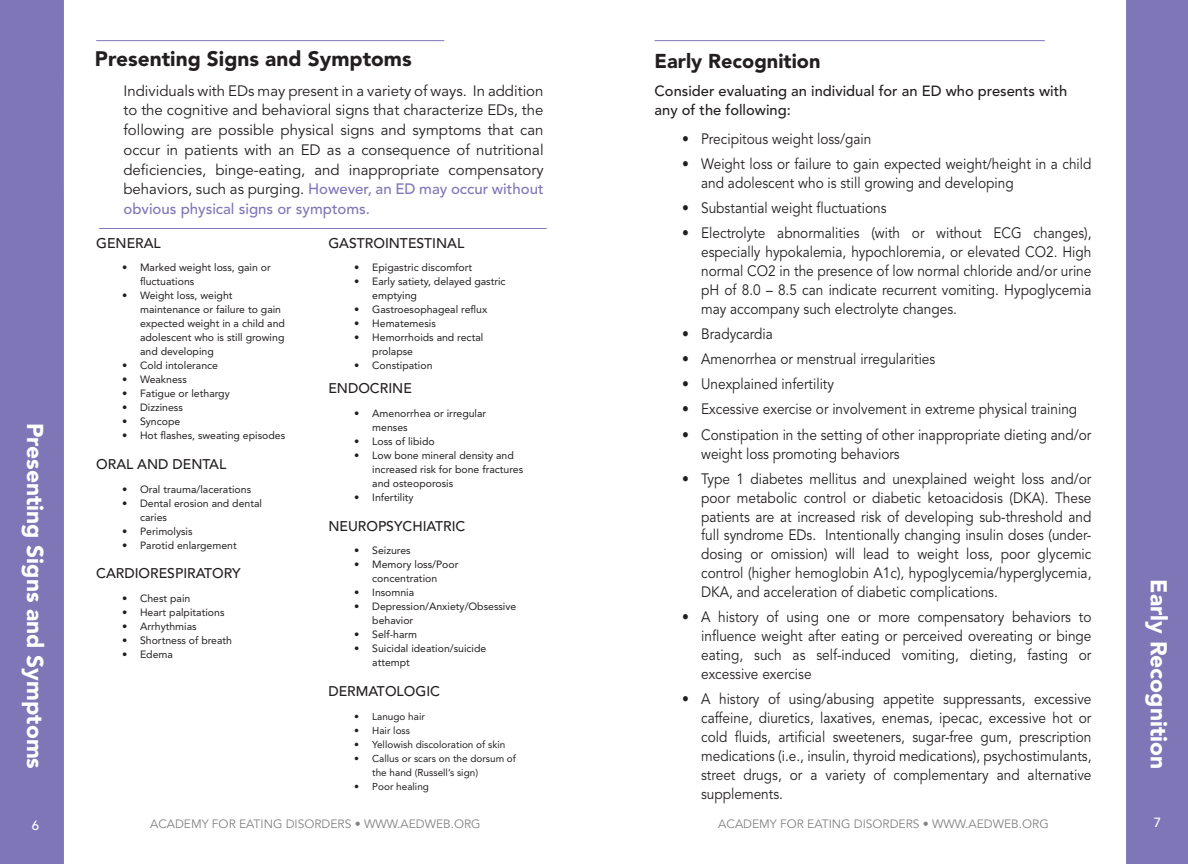
<style>
.page{position:relative;width:1188px;height:864px;background:#fff}
.page>*{position:absolute;margin:0;border:0;box-sizing:border-box;transform-origin:0 0}
.t1{font:900 22.8px "Avenir";color:#fff}
.t2{font:900 20.85px "Avenir";color:#231f20}
.t3{font:900 19.95px "Avenir";color:#231f20}
.t4{font:15px/18.9px "Avenir";color:#231f20;text-align:justify;scale:.91 1}
.t5{font:15px/19.8px "Avenir";color:#231f20;text-align:justify}
.t6{font:500 14.7px/18.9px "Avenir";color:#231f20}
.t7{font:500 13.95px "Avenir";color:#231f20}
.t8{font:500 13.2px "Avenir";color:#fff}
.t9{font:12px "Avenir";color:#808285}
.t10{font:10.5px/14px "Avenir";color:#231f20}
.t11{font:9.9px/14px "Avenir";color:#231f20}
.s1{font-weight:500;color:#7f76b7}
</style>
<div class="page">
<div style="left:0;top:0;width:64px;height:864px;background:#7f76b7"></div>
<div style="left:1126px;top:0;width:62px;height:864px;background:#7f76b7"></div>
<hr style="left:96px;top:40px;width:348px;height:1px;background:#7f76b7">
<hr style="left:99px;top:228px;width:448px;height:1px;background:#7f76b7">
<hr style="left:655px;top:40px;width:390px;height:1px;background:#7f76b7">
<h1 class="t1" style="left:44px;top:423px;width:348px;rotate:90deg">Presenting Signs and Symptoms</h1>
<h2 class="t2" style="left:95px;top:50px;width:318px">Presenting Signs and Symptoms</h2>
<p class="t5" style="left:123px;top:82px;width:422px">Individuals with EDs may present in a variety of ways. In addition to the cognitive and behavioral signs that characterize EDs, the following are possible physical signs and symptoms that can occur in patients with an ED as a consequence of nutritional deficiencies, binge-eating, and inappropriate compensatory behaviors, such as purging. <span class="s1">However, an ED may occur without obvious physical signs or symptoms.</span></p>
<p class="t7" style="left:96px;top:238px;width:66px">GENERAL</p>
<p class="t10" style="left:140px;top:261px;width:132px;text-indent:-18px">• Marked weight loss, gain or fluctuations</p>
<p class="t10" style="left:140px;top:289px;width:146px;text-indent:-18px">• Weight loss, weight maintenance or failure to gain expected weight in a child and adolescent who is still growing and developing</p>
<p class="t10" style="left:122px;top:359px;width:97px">• Cold intolerance</p>
<p class="t10" style="left:122px;top:373px;width:66px">• Weakness</p>
<p class="t10" style="left:122px;top:387px;width:109px">• Fatigue or lethargy</p>
<p class="t10" style="left:122px;top:401px;width:62px">• Dizziness</p>
<p class="t10" style="left:122px;top:415px;width:60px">• Syncope</p>
<p class="t10" style="left:122px;top:429px;width:165px">• Hot flashes, sweating episodes</p>
<p class="t7" style="left:96px;top:458px;width:132px">ORAL AND DENTAL</p>
<p class="t10" style="left:122px;top:483px;width:131px">• Oral trauma/lacerations</p>
<p class="t10" style="left:140px;top:497px;width:123px;text-indent:-18px">• Dental erosion and dental caries</p>
<p class="t10" style="left:122px;top:525px;width:72px">• Perimolysis</p>
<p class="t10" style="left:122px;top:539px;width:116px">• Parotid enlargement</p>
<p class="t7" style="left:96px;top:568px;width:146px">CARDIORESPIRATORY</p>
<p class="t10" style="left:122px;top:593px;width:70px">• Chest pain</p>
<p class="t10" style="left:122px;top:607px;width:104px">• Heart palpitations</p>
<p class="t10" style="left:122px;top:621px;width:76px">• Arrhythmias</p>
<p class="t10" style="left:122px;top:634px;width:112px">• Shortness of breath</p>
<p class="t10" style="left:122px;top:648px;width:52px">• Edema</p>
<p class="t7" style="left:328px;top:238px;width:137px">GASTROINTESTINAL</p>
<p class="t10" style="left:354px;top:262px;width:119px">• Epigastric discomfort</p>
<p class="t10" style="left:372px;top:275px;width:135px;text-indent:-18px">• Early satiety, delayed gastric emptying</p>
<p class="t10" style="left:354px;top:303px;width:134px">• Gastroesophageal reflux</p>
<p class="t10" style="left:354px;top:317px;width:83px">• Hematemesis</p>
<p class="t10" style="left:372px;top:331px;width:113px;text-indent:-18px">• Hemorrhoids and rectal prolapse</p>
<p class="t10" style="left:354px;top:359px;width:80px">• Constipation</p>
<p class="t7" style="left:328px;top:382px;width:85px">ENDOCRINE</p>
<p class="t10" style="left:372px;top:407px;width:116px;text-indent:-18px">• Amenorrhea or irregular menses</p>
<p class="t10" style="left:354px;top:435px;width:82px">• Loss of libido</p>
<p class="t10" style="left:372px;top:449px;width:152px;text-indent:-18px">• Low bone mineral density and increased risk for bone fractures and osteoporosis</p>
<p class="t10" style="left:354px;top:491px;width:61px">• Infertility</p>
<p class="t7" style="left:328px;top:520px;width:139px">NEUROPSYCHIATRIC</p>
<p class="t10" style="left:354px;top:545px;width:58px">• Seizures</p>
<p class="t10" style="left:354px;top:559px;width:106px;text-align:center">• Memory loss/Poor concentration</p>
<p class="t10" style="left:354px;top:587px;width:61px">• Insomnia</p>
<p class="t10" style="left:372px;top:601px;width:146px;text-indent:-18px">• Depression/Anxiety/Obsessive behavior</p>
<p class="t10" style="left:354px;top:629px;width:64px">• Self-harm</p>
<p class="t10" style="left:372px;top:642px;width:116px;text-indent:-18px">• Suicidal ideation/suicide attempt</p>
<p class="t7" style="left:328px;top:686px;width:113px">DERMATOLOGIC</p>
<p class="t11" style="left:354px;top:710px;width:72px">• Lanugo hair</p>
<p class="t11" style="left:354px;top:724px;width:57px">• Hair loss</p>
<p class="t11" style="left:354px;top:738px;width:152px">• Yellowish discoloration of skin</p>
<p class="t11" style="left:372px;top:752px;width:145px;text-indent:-18px">• Callus or scars on the dorsum of the hand (Russell’s sign)</p>
<p class="t11" style="left:354px;top:780px;width:76px">• Poor healing</p>
<h3 class="t3" style="left:655px;top:53px;width:167px">Early Recognition</h3>
<p class="t6" style="left:655px;top:83px;width:414px">Consider evaluating an individual for an ED who presents with any of the following:</p>
<p class="t4" style="left:682px;top:130px;width:209px">• Precipitous weight loss/gain</p>
<p class="t4" style="left:701px;top:155px;width:431px;text-indent:-19px">• Weight loss or failure to gain expected weight/height in a child and adolescent who is still growing and developing</p>
<p class="t4" style="left:682px;top:199px;width:226px">• Substantial weight fluctuations</p>
<p class="t4" style="left:701px;top:225px;width:430px;text-indent:-19px">• Electrolyte abnormalities (with or without ECG changes), especially hypokalemia, hypochloremia, or elevated CO2. High normal CO2 in the presence of low normal chloride and/or urine pH of 8.0 – 8.5 can indicate recurrent vomiting. Hypoglycemia may accompany such electrolyte changes.</p>
<p class="t4" style="left:682px;top:325px;width:101px">• Bradycardia</p>
<p class="t4" style="left:682px;top:351px;width:280px">• Amenorrhea or menstrual irregularities</p>
<p class="t4" style="left:682px;top:376px;width:168px">• Unexplained infertility</p>
<p class="t4" style="left:682px;top:401px;width:436px">• Excessive exercise or involvement in extreme physical training</p>
<p class="t4" style="left:701px;top:426px;width:430px;text-indent:-19px">• Constipation in the setting of other inappropriate dieting and/or weight loss promoting behaviors</p>
<p class="t4" style="left:701px;top:470px;width:430px;text-indent:-19px">• Type 1 diabetes mellitus and unexplained weight loss and/or poor metabolic control or diabetic ketoacidosis (DKA). These patients are at increased risk of developing sub-threshold and full syndrome EDs. Intentionally changing insulin doses (under&shy;dosing or omission) will lead to weight loss, poor glycemic control (higher hemoglobin A1c), hypoglycemia/hyperglycemia, DKA, and acceleration of diabetic complications.</p>
<p class="t4" style="left:701px;top:609px;width:431px;text-indent:-19px">• A history of using one or more compensatory behaviors to influence weight after eating or perceived overeating or binge eating, such as self-induced vomiting, dieting, fasting or excessive exercise</p>
<p class="t4" style="left:701px;top:691px;width:431px;text-indent:-19px">• A history of using/abusing appetite suppressants, excessive caffeine, diuretics, laxatives, enemas, ipecac, excessive hot or cold fluids, artificial sweeteners, sugar-free gum, prescription medications (i.e., insulin, thyroid medications), psychostimulants, street drugs, or a variety of complementary and alternative supplements.</p>
<h1 class="t1" style="left:1168px;top:579px;width:191px;rotate:90deg">Early Recognition</h1>
<p class="t8" style="left:32px;top:820px;width:9px">6</p>
<p class="t9" style="left:150px;top:819px;width:332px">ACADEMY FOR EATING DISORDERS • WWW.AEDWEB.ORG</p>
<p class="t9" style="left:718px;top:819px;width:332px">ACADEMY FOR EATING DISORDERS • WWW.AEDWEB.ORG</p>
<p class="t8" style="left:1154px;top:817px;width:9px">7</p>
</div>
